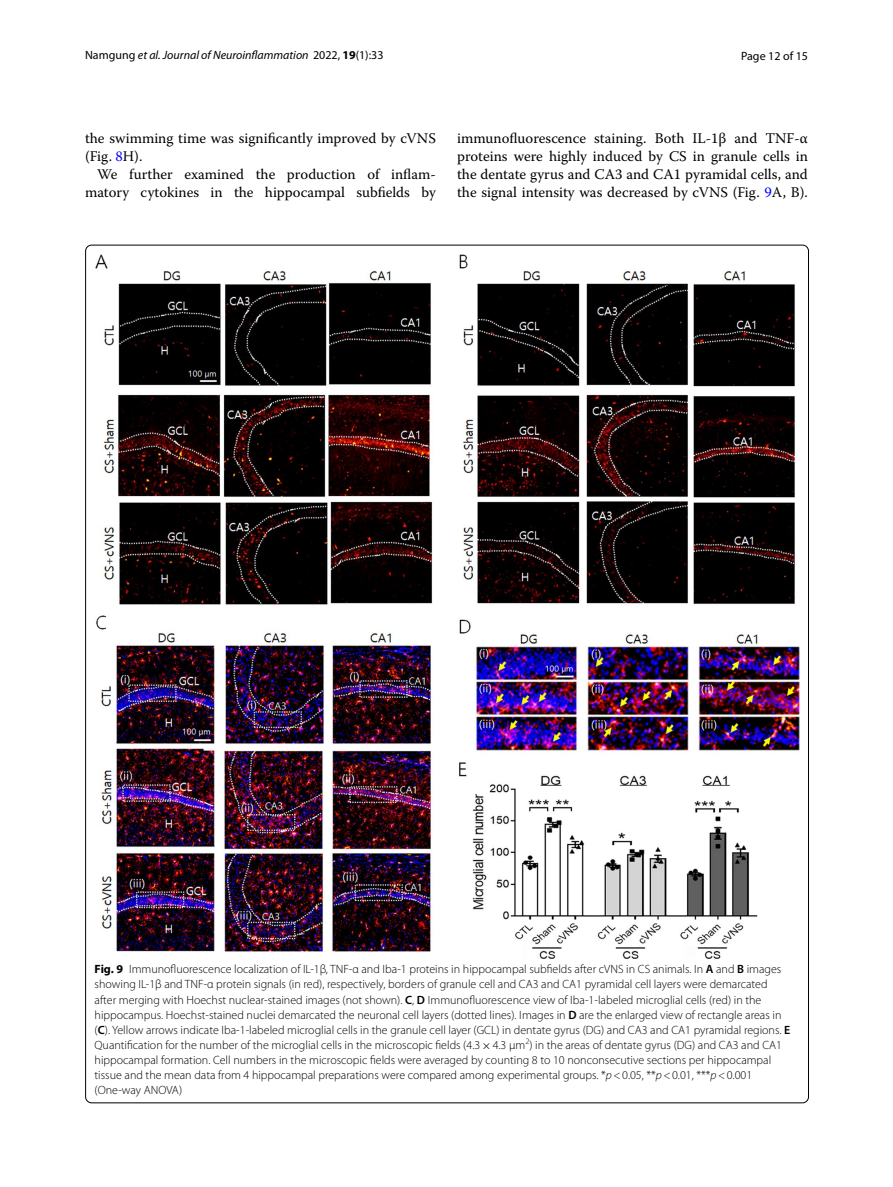
<style>
.page{position:relative;width:893px;height:1187px;background:#fff}
.page>*{position:absolute;margin:0;border:0;box-sizing:border-box;transform-origin:0 0}
.t1{font:14.7px/18px "Warnock Pro";color:#000}
.t2{font:300 12px/15px "Myriad Pro";color:#000}
.t3{font:italic 12px "Myriad Pro";color:#000}
.t4{font:12px "Myriad Pro";color:#000}
.s1{font-style:normal}
.s2{font-weight:700;font-style:normal}
.s3{color:#00f}
.s4{font-weight:700}
.s5{font-weight:600}
.s6{font-family:"MTSY";font-weight:400}
.s7{font-style:italic}
</style>
<div class="page">
<img style="left:95px;top:254px;width:705px;height:704px">
<p class="t3" style="left:85px;top:48px;width:300px"><span class="s1">Namgung</span> et al. Journal of Neuroinflammation <span class="s1">2022,</span> <span class="s2">19</span><span class="s1">(1):33</span></p>
<p class="t4" style="left:741px;top:48px;width:68px">Page 12 of 15</p>
<p class="t1" style="left:85px;top:128px;width:352px">the swimming time was significantly improved by cVNS (Fig. <span class="s3">8</span>H).</p>
<p class="t1" style="left:85px;top:164px;width:352px;text-align:right">We further examined the production of inflam&shy;matory cytokines in the hippocampal subfields by</p>
<p class="t1" style="left:457px;top:128px;width:352px;text-align:justify">immunofluorescence staining. Both IL-1β and TNF-α proteins were highly induced by CS in granule cells in the dentate gyrus and CA3 and CA1 pyramidal cells, and the signal intensity was decreased by cVNS (Fig. <span class="s3">9</span>A, B).</p>
<p class="t2" style="left:95px;top:962px;width:697px"><span class="s4">Fig. 9</span> Immunofluorescence localization of IL-1β, TNF-α and Iba-1 proteins in hippocampal subfields after cVNS in CS animals. In <span class="s5">A</span> and <span class="s5">B</span> images showing IL-1β and TNF-α protein signals (in red), respectively, borders of granule cell and CA3 and CA1 pyramidal cell layers were demarcated after merging with Hoechst nuclear-stained images (not shown). <span class="s5">C</span>, <span class="s5">D</span> Immunofluorescence view of Iba-1-labeled microglial cells (red) in the hippocampus. Hoechst-stained nuclei demarcated the neuronal cell layers (dotted lines). Images in <span class="s5">D</span> are the enlarged view of rectangle areas in (<span class="s5">C</span>). Yellow arrows indicate Iba-1-labeled microglial cells in the granule cell layer (GCL) in dentate gyrus (DG) and CA3 and CA1 pyramidal regions. <span class="s5">E </span>Quantification for the number of the microglial cells in the microscopic fields (4.3<span class="s6">×</span>4.3 µm<sup>2</sup>) in the areas of dentate gyrus (DG) and CA3 and CA1 hippocampal formation. Cell numbers in the microscopic fields were averaged by counting 8 to 10 nonconsecutive sections per hippocampal tissue and the mean data from 4 hippocampal preparations were compared among experimental groups. *<span class="s7">p</span>&lt;0.05, **<span class="s7">p</span>&lt;0.01, ***<span class="s7">p</span>&lt;0.001 (One-way ANOVA)</p>
</div>
